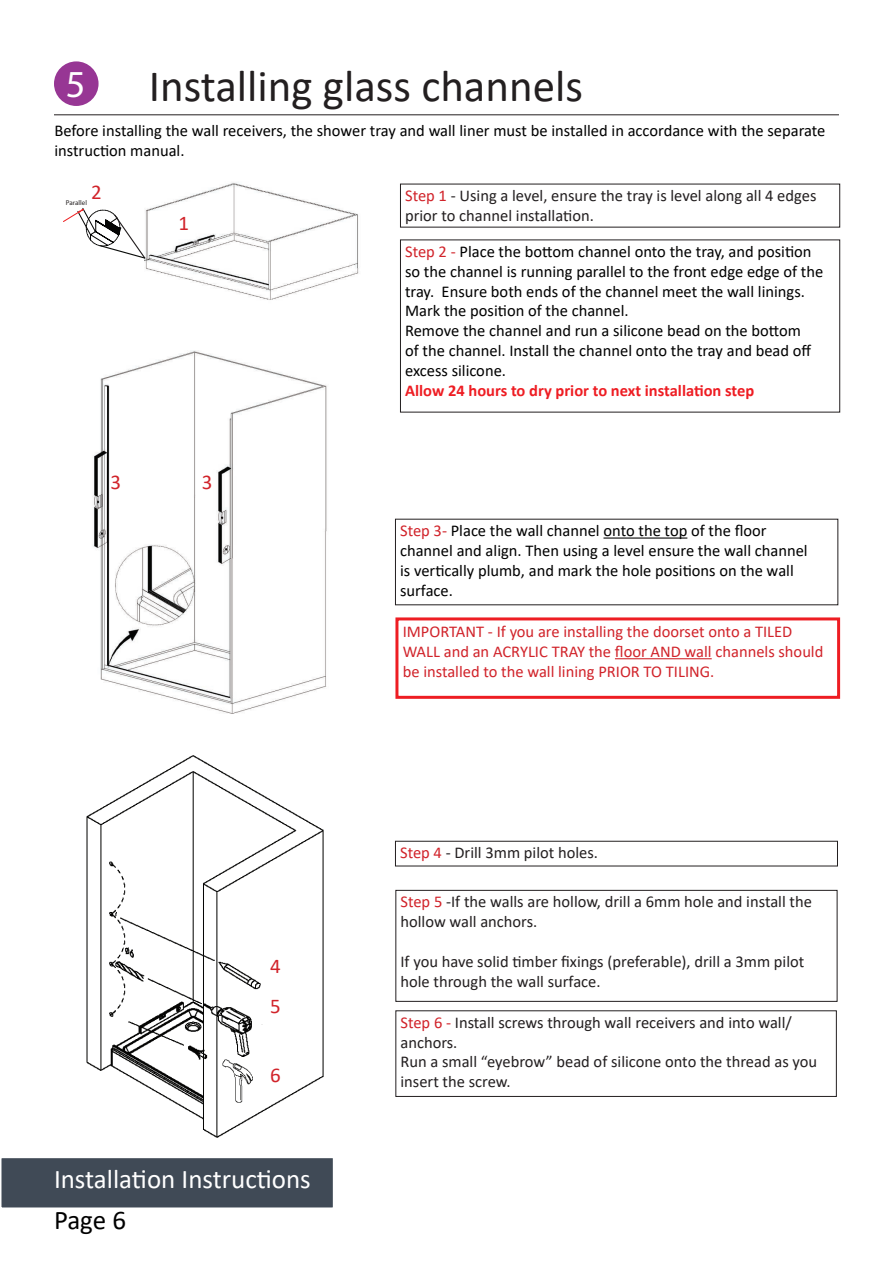
<style>
.page{position:relative;width:893px;height:1263px;background:#fff}
.page>*{position:absolute;margin:0;border:0;box-sizing:border-box;transform-origin:0 0}
.t1{font:45px "Calibri";color:#231f20}
.t2{font:38.25px "Myriad Pro";color:#fff}
.t3{font:27px "Calibri";color:#fff}
.t4{font:27px "Calibri";color:#000}
.t5{font:21px "Calibri";color:#d1232a}
.t6{font:16.5px/19.8px "Calibri";color:#000}
.t7{font:16.5px/19.8px "Calibri";color:#231f20}
.t8{font:16.5px/19.8px "Calibri";color:#d1232a}
.t9{font:700 16.5px "Calibri";color:#ee1d23}
.t10{font:7.05px "Myriad Pro";color:#231f20}
.s1{color:#d1232a}
</style>
<div class="page">
<img style="left:145px;top:182px;width:214px;height:118px">
<img style="left:92px;top:351px;width:235px;height:363px">
<img style="left:86px;top:755px;width:238px;height:383px">
<svg style="left:63px;top:206px;width:83px;height:54px"></svg>
<hr style="left:54px;top:114px;width:785px;height:1px;background:#231f20">
<div style="left:1px;top:1157px;width:333px;height:51px;background:#404a56"></div>
<div style="left:0;top:1157px;width:334px;height:52px;border:2px solid #fff"></div>
<div style="left:395px;top:841px;width:443px;height:25px;border:1px solid #231f20"></div>
<div style="left:395px;top:890px;width:442px;height:112px;border:1px solid #231f20"></div>
<div style="left:395px;top:1010px;width:442px;height:87px;border:1px solid #231f20"></div>
<div style="left:55px;top:62px;width:43px;height:43px;background:#973694;border-radius:50%"></div>
<div style="left:54px;top:61px;width:45px;height:45px;border:2px solid #973694;border-radius:50%"></div>
<hr style="left:603px;top:537px;width:84px;height:2px;background:#000">
<hr style="left:615px;top:658px;width:97px;height:1px;background:#d1232a">
<div style="left:395px;top:617px;width:445px;height:82px;border:3px solid #ee1d23"></div>
<div style="left:253px;top:961px;width:14px;height:14px;background:#fff"></div>
<div style="left:256px;top:1010px;width:14px;height:14px;background:#fff"></div>
<div style="left:254px;top:1069px;width:15px;height:13px;background:#fff"></div>
<p class="t2" style="left:66px;top:60px;width:21px">5</p>
<p class="t1" style="left:149px;top:54px;width:436px">Installing glass channels</p>
<p class="t6" style="left:54px;top:120px;width:773px">Before installing the wall receivers, the shower tray and wall liner must be installed in accordance with the separate instruction manual.</p>
<p class="t5" style="left:91px;top:178px;width:12px">2</p>
<p class="t10" style="left:66px;top:198px;width:22px">Parallel</p>
<p class="t5" style="left:179px;top:208px;width:12px">1</p>
<p class="t5" style="left:111px;top:467px;width:12px">3</p>
<p class="t5" style="left:202px;top:467px;width:12px">3</p>
<p class="t5" style="left:270px;top:951px;width:12px">4</p>
<p class="t5" style="left:270px;top:992px;width:12px">5</p>
<p class="t5" style="left:270px;top:1060px;width:12px">6</p>
<p class="t3" style="left:54px;top:1160px;width:258px">Installation Instructions</p>
<p class="t4" style="left:54px;top:1201px;width:74px">Page 6</p>
<p class="t7" style="left:405px;top:185px;width:413px"><span class="s1">Step 1</span> - Using a level, ensure the tray is level along all 4 edges prior to channel installation.</p>
<p class="t6" style="left:405px;top:241px;width:420px"><span class="s1">Step 2 -</span> Place the bottom channel onto the tray, and position so the channel is running parallel to the front edge edge of the tray. Ensure both ends of the channel meet the wall linings.</p>
<p class="t6" style="left:405px;top:300px;width:225px">Mark the position of the channel.</p>
<p class="t6" style="left:405px;top:320px;width:408px">Remove the channel and run a silicone bead on the bottom of the channel. Install the channel onto the tray and bead off excess silicone.</p>
<p class="t9" style="left:405px;top:378px;width:351px">Allow 24 hours to dry prior to next installation step</p>
<p class="t6" style="left:400px;top:520px;width:368px"><span class="s1">Step 3-</span> Place the wall channel onto the top of the floor</p>
<p class="t6" style="left:400px;top:540px;width:409px">channel and align. Then using a level ensure the wall channel is vertically plumb, and mark the hole positions on the wall surface.</p>
<p class="t8" style="left:403px;top:621px;width:422px">IMPORTANT - If you are installing the doorset onto a TILED<br>WALL and an ACRYLIC TRAY the floor AND wall channels should be installed to the wall lining PRIOR TO TILING.</p>
<p class="t7" style="left:400px;top:842px;width:199px"><span class="s1">Step 4</span> - Drill 3mm pilot holes.</p>
<p class="t7" style="left:400px;top:891px;width:413px"><span class="s1">Step 5</span> -If the walls are hollow, drill a 6mm hole and install the</p>
<p class="t7" style="left:400px;top:911px;width:138px">hollow wall anchors.</p>
<p class="t7" style="left:400px;top:951px;width:405px">If you have solid timber fixings (preferable), drill a 3mm pilot hole through the wall surface.</p>
<p class="t7" style="left:400px;top:1012px;width:393px"><span class="s1">Step 6 -</span> Install screws through wall receivers and into wall/ anchors.</p>
<p class="t7" style="left:400px;top:1051px;width:418px">Run a small “eyebrow” bead of silicone onto the thread as you insert the screw.</p>
</div>
